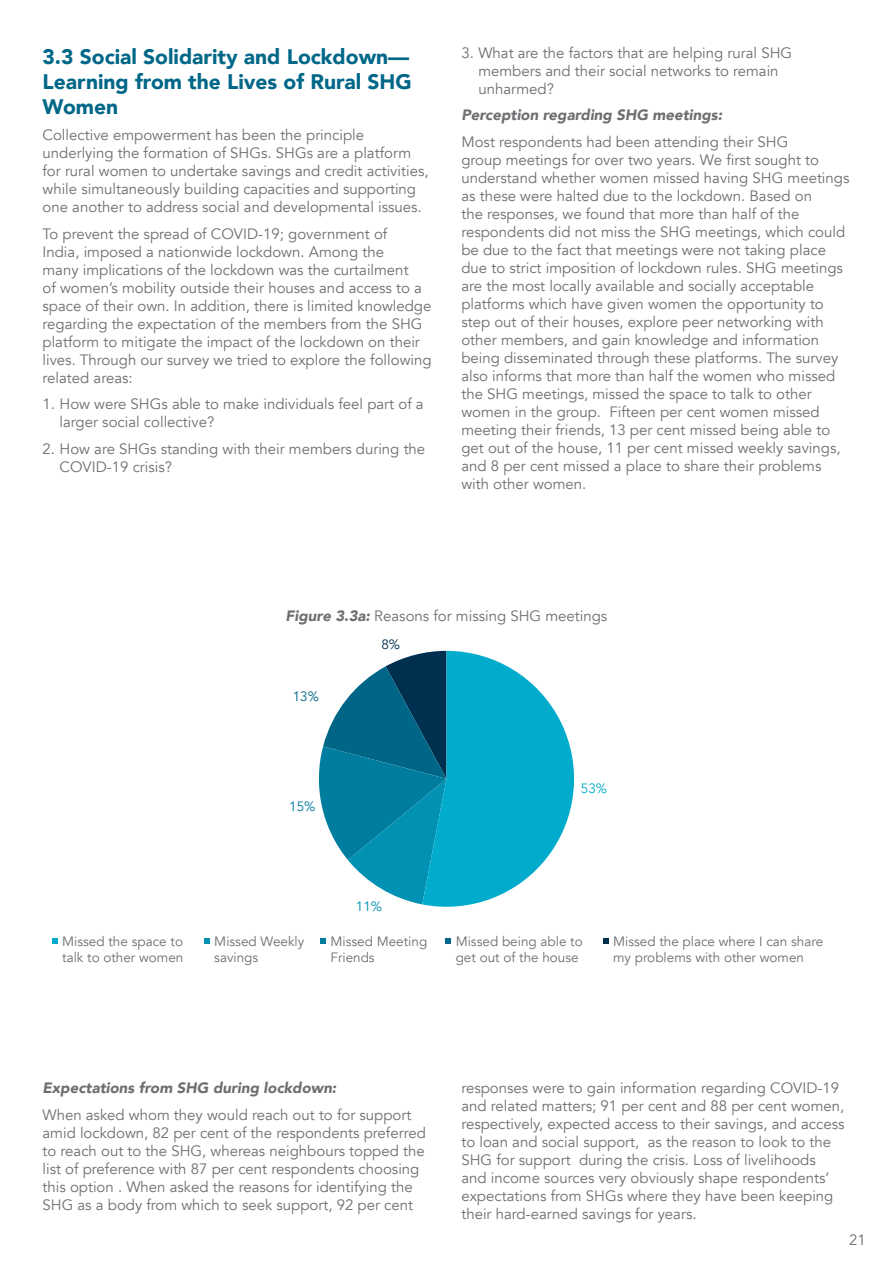
<style>
.page{position:relative;width:893px;height:1263px;background:#fff}
.page>*{position:absolute;margin:0;border:0;box-sizing:border-box;transform-origin:0 0}
.t1{font:900 21px/25.2px "Avenir";color:#006788}
.t2{font:15px/18px "Avenir";color:#6d6e71}
.t3{font:italic 900 15px "Avenir";color:#6d6e71}
.t4{font:13.5px/16.2px "Avenir";color:#6d6e71}
.t5{font:13.5px "Avenir";color:#007d9e}
.t6{font:13.5px "Avenir";color:#006687}
.t7{font:13.5px "Avenir";color:#00abcc}
.t8{font:13.5px "Avenir";color:#0091b3}
.t9{font:13.5px "Avenir";color:#00304f}
.s1{font-weight:900;font-style:italic}
</style>
<div class="page">
<svg style="left:52px;top:938px;width:6px;height:6px"></svg>
<svg style="left:204px;top:938px;width:6px;height:6px"></svg>
<svg style="left:320px;top:938px;width:6px;height:6px"></svg>
<svg style="left:445px;top:938px;width:6px;height:6px"></svg>
<svg style="left:603px;top:938px;width:6px;height:6px"></svg>
<svg style="left:318px;top:651px;width:257px;height:256px"></svg>
<h1 class="t1" style="left:43px;top:43px;width:371px">3.3 Social Solidarity and Lockdown—<br>Learning from the Lives of Rural SHG<br>Women</h1>
<p class="t2" style="left:43px;top:127px;width:388px">Collective empowerment has been the principle underlying the formation of SHGs. SHGs are a platform for rural women to undertake savings and credit activities, while simultaneously building capacities and supporting one another to address social and developmental issues.</p>
<p class="t2" style="left:43px;top:225px;width:391px">To prevent the spread of COVID-19; government of<br>India, imposed a nationwide lockdown. Among the<br>many implications of the lockdown was the curtailment<br>of women’s mobility outside their houses and access to a space of their own. In addition, there is limited knowledge regarding the expectation of the members from the SHG platform to mitigate the impact of the lockdown on their lives. Through our survey we tried to explore the following related areas:</p>
<p class="t2" style="left:60px;top:396px;width:366px;text-indent:-17px">1. How were SHGs able to make individuals feel part of a larger social collective?</p>
<p class="t2" style="left:60px;top:440px;width:367px;text-indent:-17px">2. How are SHGs standing with their members during the<br>COVID-19 crisis?</p>
<p class="t2" style="left:478px;top:44px;width:315px;text-indent:-17px">3. What are the factors that are helping rural SHG members and their social networks to remain unharmed?</p>
<p class="t3" style="left:461px;top:102px;width:262px">Perception regarding SHG meetings:</p>
<p class="t2" style="left:461px;top:133px;width:390px">Most respondents had been attending their SHG<br>group meetings for over two years. We first sought to understand whether women missed having SHG meetings as these were halted due to the lockdown. Based on<br>the responses, we found that more than half of the respondents did not miss the SHG meetings, which could be due to the fact that meetings were not taking place due to strict imposition of lockdown rules. SHG meetings are the most locally available and socially acceptable platforms which have given women the opportunity to step out of their houses, explore peer networking with other members, and gain knowledge and information being disseminated through these platforms. The survey also informs that more than half the women who missed the SHG meetings, missed the space to talk to other women in the group. Fifteen per cent women missed meeting their friends, 13 per cent missed being able to get out of the house, 11 per cent missed weekly savings, and 8 per cent missed a place to share their problems with other women.</p>
<p class="t2" style="left:286px;top:607px;width:323px"><span class="s1">Figure 3.3a:</span> Reasons for missing SHG meetings</p>
<p class="t6" style="left:293px;top:689px;width:28px">13%</p>
<p class="t9" style="left:381px;top:636px;width:20px">8%</p>
<p class="t5" style="left:289px;top:798px;width:28px">15%</p>
<p class="t8" style="left:356px;top:898px;width:28px">11%</p>
<p class="t7" style="left:581px;top:780px;width:28px">53%</p>
<p class="t4" style="left:62px;top:933px;width:123px">Missed the space to talk to other women</p>
<p class="t4" style="left:214px;top:933px;width:92px">Missed Weekly savings</p>
<p class="t4" style="left:330px;top:933px;width:98px">Missed Meeting<br>Friends</p>
<p class="t4" style="left:456px;top:933px;width:129px">Missed being able to get out of the house</p>
<p class="t4" style="left:613px;top:933px;width:212px">Missed the place where I can share my problems with other women</p>
<p class="t3" style="left:43px;top:1076px;width:295px">Expectations from SHG during lockdown:</p>
<p class="t2" style="left:43px;top:1106px;width:385px">When asked whom they would reach out to for support amid lockdown, 82 per cent of the respondents preferred to reach out to the SHG, whereas neighbours topped the list of preference with 87 per cent respondents choosing this option . When asked the reasons for identifying the SHG as a body from which to seek support, 92 per cent</p>
<p class="t2" style="left:461px;top:1079px;width:385px">responses were to gain information regarding COVID-19 and related matters; 91 per cent and 88 per cent women, respectively, expected access to their savings, and access to loan and social support, as the reason to look to the SHG for support during the crisis. Loss of livelihoods and income sources very obviously shape respondents’ expectations from SHGs where they have been keeping their hard-earned savings for years.</p>
<p class="t2" style="left:849px;top:1231px;width:18px">21</p>
</div>
